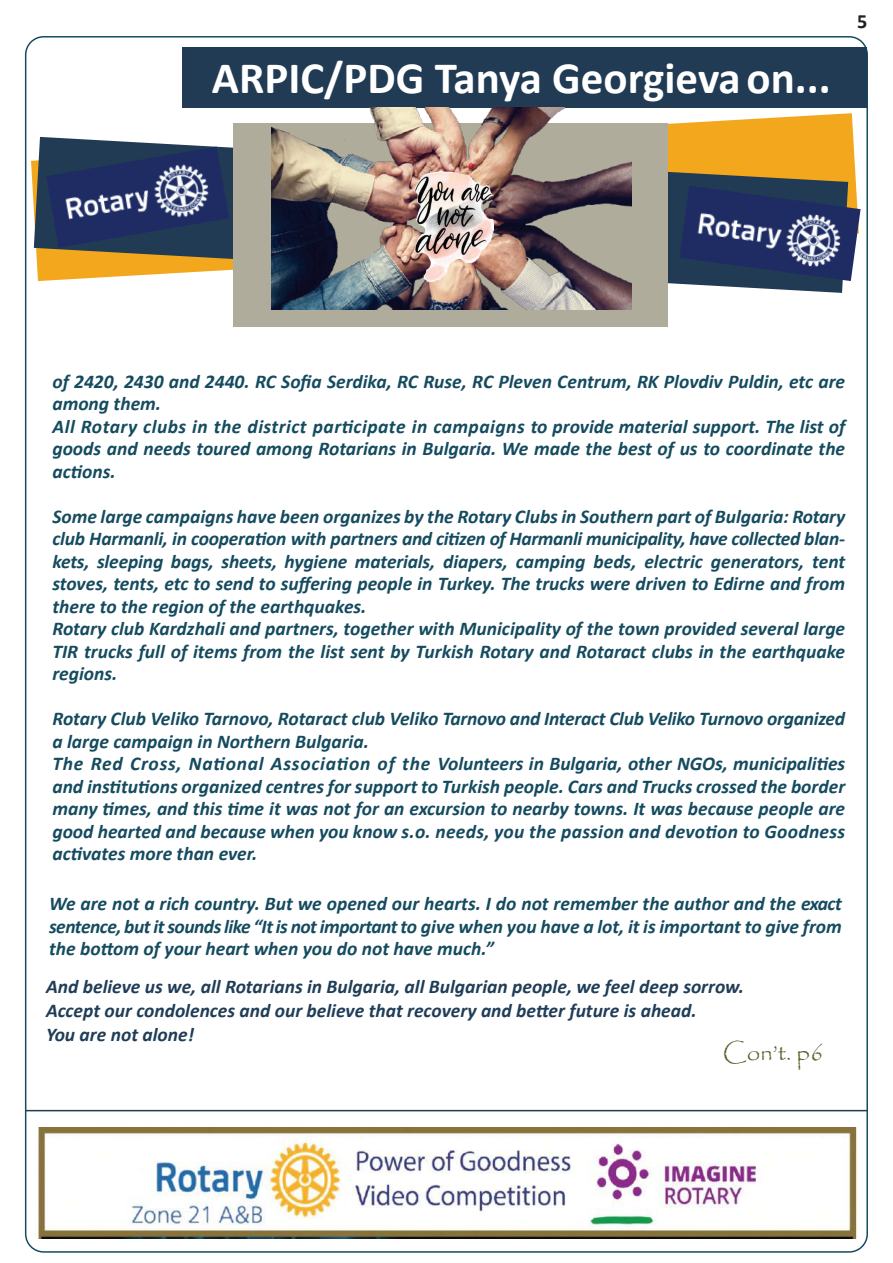
<style>
.page{position:relative;width:893px;height:1263px;background:#fff}
.page>*{position:absolute;margin:0;border:0;box-sizing:border-box;transform-origin:0 0}
.t1{font:700 45px "Calibri";color:#fff}
.t2{font:24px "Papyrus";color:#57632b}
.t3{font:700 20.25px "Calibri";color:#231f20}
.t4{font:italic 700 19.5px/22.5px "Calibri";color:#154b5f}
.t5{font:italic 700 19.5px/24px "Calibri";color:#203d57}
</style>
<div class="page">
<div style="left:182px;top:47px;width:685px;height:61px;background:#213b54"></div>
<img style="left:37px;top:1127px;width:821px;height:111px">
<svg style="left:31px;top:113px;width:826px;height:135px"></svg>
<svg style="left:34px;top:137px;width:814px;height:156px"></svg>
<div style="left:233px;top:123px;width:434px;height:204px;background:#afac9b"></div>
<img style="left:272px;top:108px;width:359px;height:201px">
<img style="left:410px;top:170px;width:83px;height:114px">
<img style="left:46px;top:147px;width:183px;height:101px">
<img style="left:679px;top:186px;width:182px;height:95px">
<hr style="left:26px;top:1110px;width:841px;height:1px;background:#203d57">
<h1 class="t1" style="left:212px;top:46px;width:621px">ARPIC/PDG Tanya Georgievaon...</h1>
<p class="t3" style="left:857px;top:7px;width:12px">5</p>
<p class="t4" style="left:52px;top:369px;width:794px">of 2420, 2430 and 2440. RC Sofia Serdika, RC Ruse, RC Pleven Centrum, RK Plovdiv Puldin, etc are among them.<br>All Rotary clubs in the district participate in campaigns to provide material support. The list of goods and needs toured among Rotarians in Bulgaria. We made the best of us to coordinate the actions.</p>
<p class="t4" style="left:52px;top:504px;width:794px">Some large campaigns have been organizes by the Rotary Clubs in Southern part of Bulgaria: Rotary club Harmanli, in cooperation with partners and citizen of Harmanli municipality, have collected blan&shy;kets, sleeping bags, sheets, hygiene materials, diapers, camping beds, electric generators, tent stoves, tents, etc to send to suffering people in Turkey. The trucks were driven to Edirne and from there to the region of the earthquakes.<br>Rotary club Kardzhali and partners, together with Municipality of the town provided several large TIR trucks full of items from the list sent by Turkish Rotary and Rotaract clubs in the earthquake regions.</p>
<p class="t4" style="left:52px;top:707px;width:794px">Rotary Club Veliko Tarnovo, Rotaract club Veliko Tarnovo and Interact Club Veliko Turnovo organized a large campaign in Northern Bulgaria.<br>The Red Cross, National Association of the Volunteers in Bulgaria, other NGOs, municipalities and institutions organized centres for support to Turkish people. Cars and Trucks crossed the border many times, and this time it was not for an excursion to nearby towns. It was because people are good hearted and because when you know s.o. needs, you the passion and devotion to Goodness activates more than ever.</p>
<p class="t4" style="left:49px;top:892px;width:794px;text-align:justify">We are not a rich country. But we opened our hearts. I do not remember the author and the exact sentence, but it sounds like “It is not important to give when you have a lot, it is important to give from the bottom of your heart when you do not have much.”</p>
<p class="t5" style="left:46px;top:974px;width:700px">And believe us we, all Rotarians in Bulgaria, all Bulgarian people, we feel deep sorrow.<br>Accept our condolences and our believe that recovery and better future is ahead.<br>You are not alone!</p>
<p class="t2" style="left:723px;top:1037px;width:103px">Con’t. p6</p>
</div>
